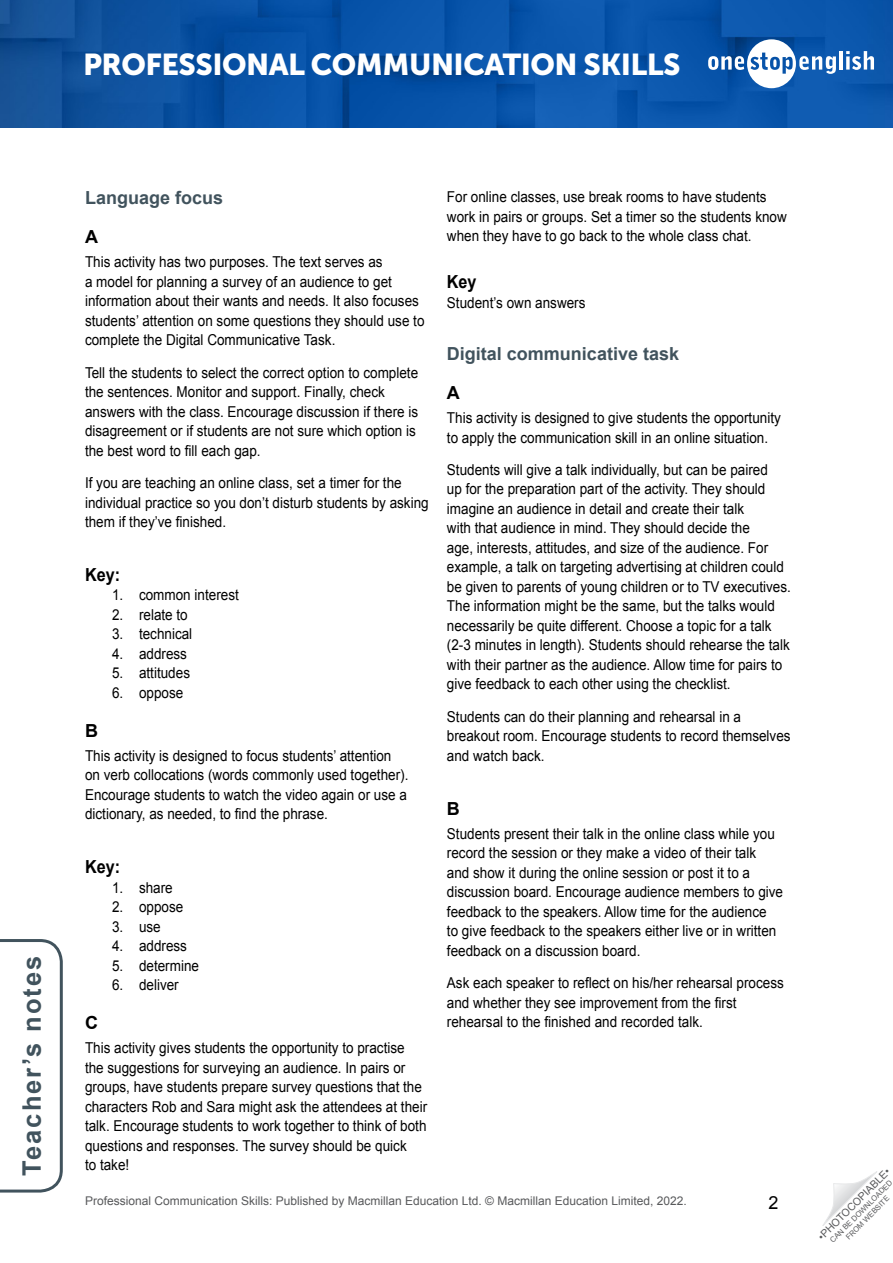
<style>
.page{position:relative;width:893px;height:1263px;background:#fff}
.page>*{position:absolute;margin:0;border:0;box-sizing:border-box;transform-origin:0 0}
.t1{font:30px "Museo Sans 900";letter-spacing:-.015em;color:#fff}
.t2{font:700 25.5px "Arial";letter-spacing:.08em;color:#41535d}
.TN__Title{font:700 18px "Arial";color:#41535d}
.TN__Key_title{font:700 18px "Arial";color:#000;scale:.9 1}
.WS__Body_-_rubric{font:700 18px "Arial";color:#000}
.t3{font:18px "Arial";color:#000}
.TN__Body_text{font:15px/19.5px "Arial";color:#000;scale:.9 1}
.t4{font:12px "Arial";color:#58595b}
.t5{font:10.5px "Arial";color:#58595b}
.t6{font:7.5px/9px "Arial";color:#58595b;text-align:center}
</style>
<div class="page">
<svg style="left:822px;top:1171px;width:55px;height:55px"></svg>
<img style="left:0;top:0;width:893px;height:128px">
<svg style="left:708px;top:39px;width:128px;height:49px"></svg>
<hr style="left:839px;top:51px;width:4px;height:19px;background:#fff">
<svg style="left:846px;top:51px;width:28px;height:19px"></svg>
<svg style="left:0;top:939px;width:63px;height:254px"></svg>
<h1 class="t1" style="left:83px;top:47px;width:599px">PROFESSIONAL COMMUNICATION SKILLS</h1>
<h2 class="t2" style="left:15px;top:1176px;width:222px;rotate:-90deg">Teacher’s notes</h2>
<p class="TN__Title" style="left:85px;top:186px;width:140px">Language focus</p>
<p class="WS__Body_-_rubric" style="left:85px;top:225px;width:14px">A</p>
<p class="TN__Body_text" style="left:85px;top:253px;width:379px">This activity has two purposes. The text serves as<br>a model for planning a survey of an audience to get information about their wants and needs. It also focuses students’ attention on some questions they should use to complete the Digital Communicative Task.</p>
<p class="TN__Body_text" style="left:85px;top:363px;width:372px">Tell the students to select the correct option to complete the sentences. Monitor and support. Finally, check answers with the class. Encourage discussion if there is disagreement or if students are not sure which option is the best word to fill each gap.</p>
<p class="TN__Body_text" style="left:85px;top:473px;width:383px">If you are teaching an online class, set a timer for the individual practice so you don’t disturb students by asking them if they’ve finished.</p>
<p class="TN__Key_title" style="left:85px;top:562px;width:41px">Key:</p>
<p class="TN__Body_text" style="left:112px;top:585px;width:142px">1. common interest</p>
<p class="TN__Body_text" style="left:112px;top:605px;width:86px">2. relate to</p>
<p class="TN__Body_text" style="left:112px;top:624px;width:91px">3. technical</p>
<p class="TN__Body_text" style="left:112px;top:644px;width:85px">4. address</p>
<p class="TN__Body_text" style="left:112px;top:663px;width:88px">5. attitudes</p>
<p class="TN__Body_text" style="left:112px;top:683px;width:81px">6. oppose</p>
<p class="WS__Body_-_rubric" style="left:85px;top:718px;width:14px">B</p>
<p class="TN__Body_text" style="left:85px;top:746px;width:361px">This activity is designed to focus students’ attention on verb collocations (words commonly used together).<br>Encourage students to watch the video again or use a dictionary, as needed, to find the phrase.</p>
<p class="TN__Key_title" style="left:85px;top:855px;width:41px">Key:</p>
<p class="TN__Body_text" style="left:112px;top:878px;width:69px">1. share</p>
<p class="TN__Body_text" style="left:112px;top:897px;width:81px">2. oppose</p>
<p class="TN__Body_text" style="left:112px;top:917px;width:56px">3. use</p>
<p class="TN__Body_text" style="left:112px;top:936px;width:85px">4. address</p>
<p class="TN__Body_text" style="left:112px;top:956px;width:98px">5. determine</p>
<p class="TN__Body_text" style="left:112px;top:975px;width:76px">6. deliver</p>
<p class="WS__Body_-_rubric" style="left:85px;top:1011px;width:14px">C</p>
<p class="TN__Body_text" style="left:85px;top:1038px;width:382px">This activity gives students the opportunity to practise<br>the suggestions for surveying an audience. In pairs or groups, have students prepare survey questions that the characters Rob and Sara might ask the attendees at their talk. Encourage students to work together to think of both questions and responses. The survey should be quick<br>to take!</p>
<p class="TN__Body_text" style="left:447px;top:187px;width:379px">For online classes, use break rooms to have students work in pairs or groups. Set a timer so the students know when they have to go back to the whole class chat.</p>
<p class="TN__Key_title" style="left:447px;top:270px;width:35px">Key</p>
<p class="TN__Body_text" style="left:447px;top:293px;width:155px">Student’s own answers</p>
<p class="TN__Title" style="left:447px;top:342px;width:234px">Digital communicative task</p>
<p class="WS__Body_-_rubric" style="left:447px;top:381px;width:14px">A</p>
<p class="TN__Body_text" style="left:447px;top:408px;width:373px">This activity is designed to give students the opportunity to apply the communication skill in an online situation.</p>
<p class="TN__Body_text" style="left:447px;top:460px;width:384px">Students will give a talk individually, but can be paired<br>up for the preparation part of the activity. They should imagine an audience in detail and create their talk<br>with that audience in mind. They should decide the<br>age, interests, attitudes, and size of the audience. For example, a talk on targeting advertising at children could be given to parents of young children or to TV executives.<br>The information might be the same, but the talks would necessarily be quite different. Choose a topic for a talk (2-3 minutes in length). Students should rehearse the talk with their partner as the audience. Allow time for pairs to give feedback to each other using the checklist.</p>
<p class="TN__Body_text" style="left:447px;top:707px;width:383px">Students can do their planning and rehearsal in a breakout room. Encourage students to record themselves and watch back.</p>
<p class="WS__Body_-_rubric" style="left:447px;top:796px;width:14px">B</p>
<p class="TN__Body_text" style="left:447px;top:824px;width:375px">Students present their talk in the online class while you record the session or they make a video of their talk<br>and show it during the online session or post it to a discussion board. Encourage audience members to give feedback to the speakers. Allow time for the audience<br>to give feedback to the speakers either live or in written feedback on a discussion board.</p>
<p class="TN__Body_text" style="left:447px;top:973px;width:376px">Ask each speaker to reflect on his/her rehearsal process and whether they see improvement from the first rehearsal to the finished and recorded talk.</p>
<p class="t4" style="left:85px;top:1193px;width:603px">Professional Communication Skills: Published by Macmillan Education Ltd. © Macmillan Education Limited, 2022.</p>
<p class="t3" style="left:769px;top:1191px;width:12px">2</p>
<p class="t5" style="left:815px;top:1233px;width:99px;rotate:-45deg">•PHOTOCOPIABLE•</p>
<p class="t6" style="left:828px;top:1238px;width:86px;rotate:-45deg">CAN BE DOWNLOADED<br>FROM WEBSITE</p>
</div>
